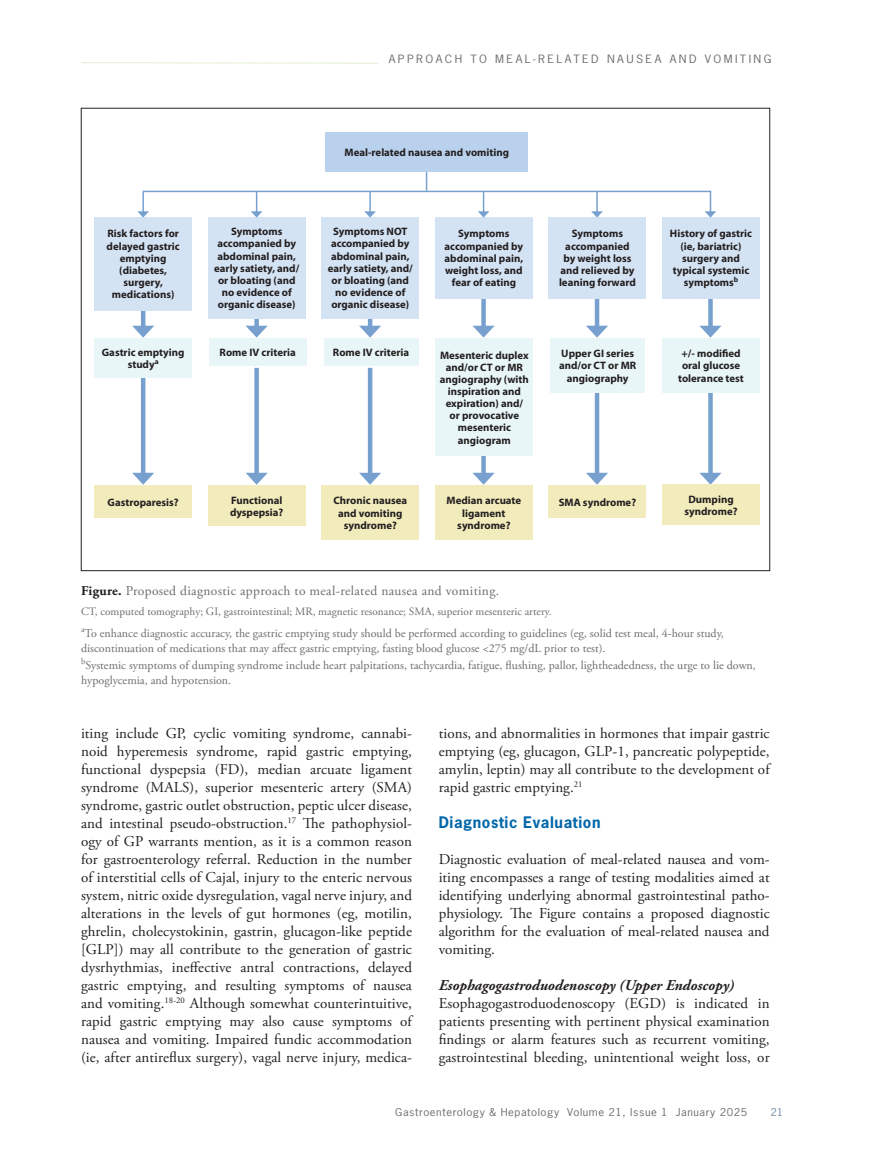
<style>
.page{position:relative;width:878px;height:1175px;background:#fff}
.page>*{position:absolute;margin:0;border:0;box-sizing:border-box;transform-origin:0 0}
.t1{font:15px/18px "Adobe Garamond Pro";letter-spacing:.005em;color:#231f20;text-align:justify}
.t2{font:italic 700 15px "Adobe Garamond Pro";color:#231f20}
.t3{font:700 15px "News Gothic Std";letter-spacing:.04em;color:#0067aa}
.t4{font:13.5px "Adobe Garamond Pro";letter-spacing:.025em;color:#6c6d70}
.t5{font:12px/15px "Adobe Garamond Pro";color:#6c6d70}
.t6{font:11.25px "Adobe Garamond Pro";color:#6c6d70}
.t7{font:700 10.8px/12.1px "Myriad Pro";color:#231f20;text-align:center}
.t8{font:10.8px "News Gothic Std";letter-spacing:.2em;color:#6c6d70;scale:1.11 1}
.t9{font:10.2px "News Gothic Std";letter-spacing:.05em;color:#6c6d70;scale:1.11 1}
.t10{font:10.2px "News Gothic Std";color:#748ba5;scale:1.11 1}
.s1{font-weight:700;color:#231f20}
</style>
<div class="page">
<svg style="left:81px;top:62px;width:297px;height:2px"></svg>
<hr style="left:141px;top:221px;width:4px;height:109px;background:#77a0cf">
<svg style="left:132px;top:326px;width:22px;height:12px"></svg>
<div style="left:254px;top:221px;width:5px;height:109px;background:#77a0cf"></div>
<svg style="left:246px;top:326px;width:22px;height:12px"></svg>
<hr style="left:368px;top:221px;width:4px;height:109px;background:#77a0cf">
<svg style="left:359px;top:326px;width:22px;height:12px"></svg>
<div style="left:481px;top:221px;width:5px;height:109px;background:#77a0cf"></div>
<svg style="left:473px;top:326px;width:21px;height:12px"></svg>
<div style="left:594px;top:221px;width:5px;height:109px;background:#77a0cf"></div>
<svg style="left:586px;top:326px;width:22px;height:12px"></svg>
<hr style="left:141px;top:368px;width:4px;height:109px;background:#77a0cf">
<svg style="left:132px;top:473px;width:22px;height:12px"></svg>
<div style="left:254px;top:368px;width:5px;height:109px;background:#77a0cf"></div>
<svg style="left:246px;top:473px;width:22px;height:12px"></svg>
<hr style="left:368px;top:368px;width:4px;height:109px;background:#77a0cf">
<svg style="left:359px;top:473px;width:22px;height:12px"></svg>
<div style="left:481px;top:368px;width:5px;height:109px;background:#77a0cf"></div>
<svg style="left:473px;top:473px;width:21px;height:12px"></svg>
<div style="left:594px;top:368px;width:5px;height:109px;background:#77a0cf"></div>
<svg style="left:586px;top:473px;width:22px;height:12px"></svg>
<svg style="left:708px;top:392px;width:4px;height:81px"></svg>
<svg style="left:699px;top:473px;width:22px;height:12px"></svg>
<svg style="left:708px;top:298px;width:4px;height:28px"></svg>
<svg style="left:700px;top:326px;width:21px;height:12px"></svg>
<div style="left:94px;top:217px;width:98px;height:93px;background:#d4e3f4"></div>
<div style="left:208px;top:217px;width:97px;height:101px;background:#d4e3f4"></div>
<div style="left:322px;top:217px;width:97px;height:101px;background:#d4e3f4"></div>
<div style="left:435px;top:217px;width:97px;height:81px;background:#d4e3f4"></div>
<div style="left:549px;top:217px;width:97px;height:81px;background:#d4e3f4"></div>
<div style="left:662px;top:217px;width:97px;height:81px;background:#d4e3f4"></div>
<div style="left:94px;top:338px;width:98px;height:40px;background:#e9f6f8"></div>
<div style="left:209px;top:338px;width:97px;height:27px;background:#e9f6f8"></div>
<div style="left:324px;top:338px;width:94px;height:27px;background:#e9f6f8"></div>
<div style="left:436px;top:338px;width:97px;height:117px;background:#e9f6f8"></div>
<div style="left:550px;top:338px;width:95px;height:54px;background:#e9f6f8"></div>
<div style="left:662px;top:338px;width:97px;height:54px;background:#e9f6f8"></div>
<div style="left:94px;top:485px;width:98px;height:33px;background:#f2ebbc"></div>
<div style="left:208px;top:485px;width:97px;height:41px;background:#f2ebbc"></div>
<div style="left:322px;top:485px;width:97px;height:54px;background:#f2ebbc"></div>
<div style="left:435px;top:485px;width:97px;height:54px;background:#f2ebbc"></div>
<div style="left:549px;top:485px;width:97px;height:33px;background:#f2ebbc"></div>
<div style="left:662px;top:485px;width:97px;height:40px;background:#f2ebbc"></div>
<hr style="left:142px;top:192px;width:2px;height:20px;background:#77a0cf">
<svg style="left:137px;top:211px;width:12px;height:7px"></svg>
<svg style="left:251px;top:192px;width:11px;height:26px"></svg>
<hr style="left:369px;top:192px;width:2px;height:20px;background:#77a0cf">
<svg style="left:364px;top:211px;width:12px;height:7px"></svg>
<svg style="left:477px;top:192px;width:12px;height:26px"></svg>
<svg style="left:591px;top:192px;width:12px;height:26px"></svg>
<hr style="left:709px;top:191px;width:2px;height:21px;background:#77a0cf">
<svg style="left:705px;top:211px;width:11px;height:7px"></svg>
<hr style="left:143px;top:191px;width:567px;height:1px;background:#77a0cf">
<svg style="left:426px;top:171px;width:1px;height:20px"></svg>
<div style="left:326px;top:132px;width:202px;height:39px;background:#b9d1ec"></div>
<p class="t8" style="left:389px;top:52px;width:346px">APPROACH TO MEAL-RELATED NAUSEA AND VOMITING</p>
<p class="t7" style="left:344px;top:146px;width:166px">Meal-related nausea and vomiting</p>
<p class="t7" style="left:107px;top:227px;width:75px">Risk factors for delayed gastric emptying (diabetes, surgery, medications)</p>
<p class="t7" style="left:214px;top:225px;width:87px">Symptoms accompanied by abdominal pain, early satiety, and/ or bloating (and no evidence of organic disease)</p>
<p class="t7" style="left:328px;top:225px;width:87px">Symptoms NOT accompanied by abdominal pain, early satiety, and/ or bloating (and no evidence of organic disease)</p>
<p class="t7" style="left:444px;top:227px;width:80px">Symptoms accompanied by abdominal pain, weight loss, and fear of eating</p>
<p class="t7" style="left:559px;top:227px;width:78px">Symptoms accompanied by weight loss and relieved by leaning forward</p>
<p class="t7" style="left:670px;top:227px;width:84px">History of gastric (ie, bariatric) surgery and typical systemic symptoms<sup>b</sup></p>
<p class="t7" style="left:102px;top:346px;width:84px">Gastric emptying study<sup>a</sup></p>
<p class="t7" style="left:219px;top:346px;width:78px">Rome IV criteria</p>
<p class="t7" style="left:333px;top:346px;width:78px">Rome IV criteria</p>
<p class="t7" style="left:440px;top:348px;width:90px">Mesenteric duplex and/or CT or MR angiography (with inspiration and expiration) and/ or provocative mesenteric angiogram</p>
<p class="t7" style="left:559px;top:347px;width:79px">Upper GI series and/or CT or MR angiography</p>
<p class="t7" style="left:678px;top:347px;width:67px">+/- modified oral glucose tolerance test</p>
<p class="t7" style="left:108px;top:496px;width:73px">Gastroparesis?</p>
<p class="t7" style="left:230px;top:494px;width:55px;text-align:left">Functional dyspepsia?</p>
<p class="t7" style="left:333px;top:494px;width:75px">Chronic nausea and vomiting syndrome?</p>
<p class="t7" style="left:446px;top:494px;width:76px">Median arcuate ligament syndrome?</p>
<p class="t7" style="left:558px;top:496px;width:79px">SMA syndrome?</p>
<p class="t7" style="left:684px;top:493px;width:55px">Dumping syndrome?</p>
<p class="t4" style="left:81px;top:582px;width:419px"><span class="s1">Figure.</span> Proposed diagnostic approach to meal-related nausea and vomiting.</p>
<p class="t6" style="left:81px;top:605px;width:472px">CT, computed tomography; GI, gastrointestinal; MR, magnetic resonance; SMA, superior mesenteric artery.</p>
<p class="t5" style="left:81px;top:626px;width:644px"><sup>a</sup>To enhance diagnostic accuracy, the gastric emptying study should be performed according to guidelines (eg, solid test meal, 4-hour study, discontinuation of medications that may affect gastric emptying, fasting blood glucose &lt;275 mg/dL prior to test).</p>
<p class="t5" style="left:81px;top:657px;width:676px"><sup>b</sup>Systemic symptoms of dumping syndrome include heart palpitations, tachycardia, fatigue, flushing, pallor, lightheadedness, the urge to lie down, hypoglycemia, and hypotension.</p>
<p class="t1" style="left:81px;top:725px;width:332px">iting include GP, cyclic vomiting syndrome, cannabi&shy;noid hyperemesis syndrome, rapid gastric emptying, functional dyspepsia (FD), median arcuate ligament syndrome (MALS), superior mesenteric artery (SMA) syndrome, gastric outlet obstruction, peptic ulcer disease, and intestinal pseudo-obstruction.<sup>17</sup> The pathophysiol&shy;ogy of GP warrants mention, as it is a common reason for gastroenterology referral. Reduction in the number of interstitial cells of Cajal, injury to the enteric nervous system, nitric oxide dysregulation, vagal nerve injury, and alterations in the levels of gut hormones (eg, motilin, ghrelin, cholecystokinin, gastrin, glucagon-like peptide [GLP]) may all contribute to the generation of gastric dysrhythmias, ineffective antral contractions, delayed gastric emptying, and resulting symptoms of nausea and vomiting.<sup>18-20</sup> Although somewhat counterintuitive, rapid gastric emptying may also cause symptoms of nausea and vomiting. Impaired fundic accommodation (ie, after antireflux surgery), vagal nerve injury, medica-</p>
<p class="t1" style="left:438px;top:725px;width:332px">tions, and abnormalities in hormones that impair gastric emptying (eg, glucagon, GLP-1, pancreatic polypeptide, amylin, leptin) may all contribute to the development of rapid gastric emptying.<sup>21</sup></p>
<p class="t3" style="left:438px;top:812px;width:163px">Diagnostic Evaluation</p>
<p class="t1" style="left:438px;top:851px;width:332px">Diagnostic evaluation of meal-related nausea and vom&shy;iting encompasses a range of testing modalities aimed at identifying underlying abnormal gastrointestinal patho&shy;physiology. The Figure contains a proposed diagnostic algorithm for the evaluation of meal-related nausea and vomiting.</p>
<p class="t2" style="left:438px;top:977px;width:297px">Esophagogastroduodenoscopy (Upper Endoscopy)</p>
<p class="t1" style="left:438px;top:995px;width:332px">Esophagogastroduodenoscopy (EGD) is indicated in patients presenting with pertinent physical examination findings or alarm features such as recurrent vomiting, gastrointestinal bleeding, unintentional weight loss, or</p>
<p class="t9" style="left:395px;top:1105px;width:319px">Gastroenterology &amp; Hepatology Volume 21, Issue 1 January 2025</p>
<p class="t10" style="left:770px;top:1105px;width:13px">21</p>
</div>
